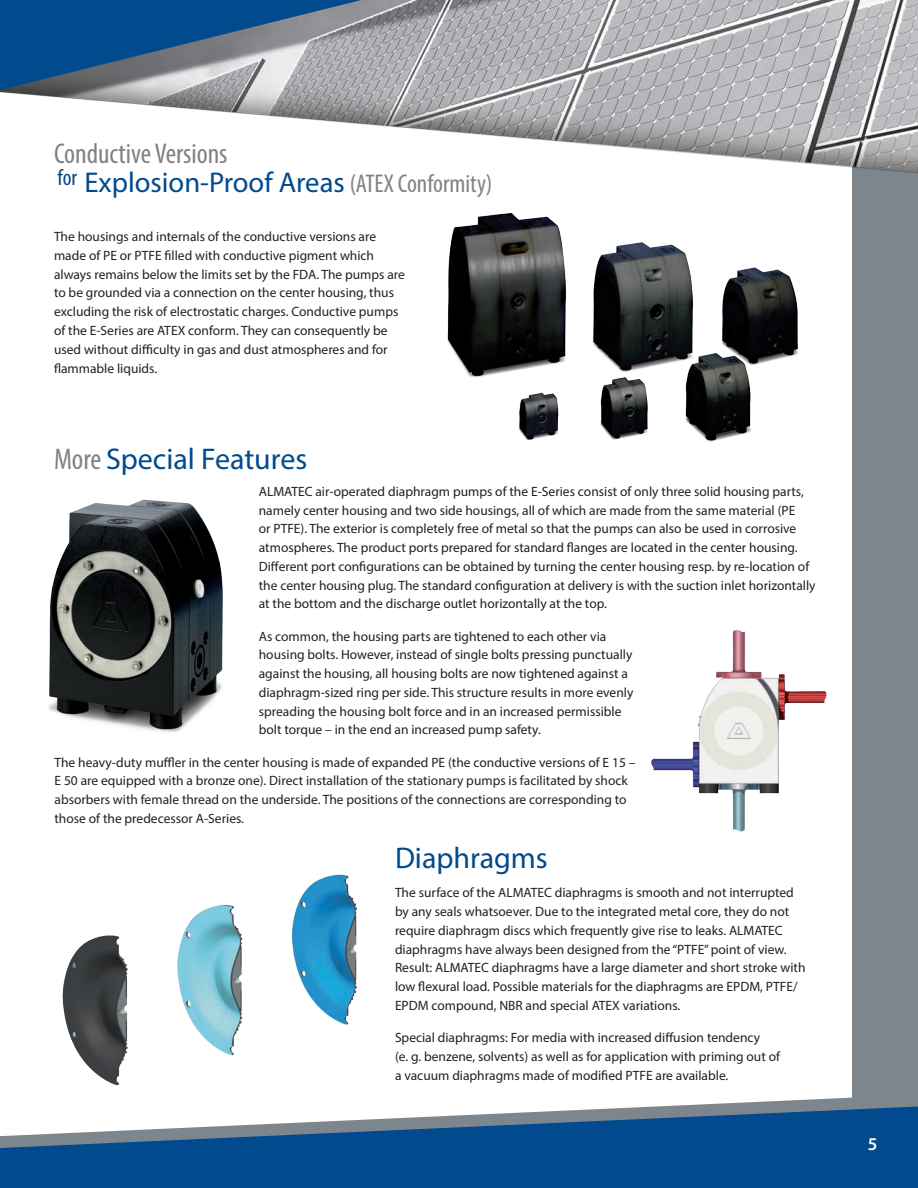
<style>
.page{position:relative;width:918px;height:1188px;background:#fff}
.page>*{position:absolute;margin:0;border:0;box-sizing:border-box;transform-origin:0 0}
.t1{font:30px "Myriad Pro";color:#004a8d}
.t2{font:28.65px/28.5px "Myriad Pro";color:#004a8d}
.t3{font:600 18px "Myriad Pro";color:#fff}
.t4{font:13.5px/18.8px "Myriad Pro";color:#231f20}
.s1{font-stretch:condensed;color:#808285}
.s2{font-stretch:condensed;font-size:25.8px;color:#808285}
</style>
<div class="page">
<div style="left:852px;top:0;width:66px;height:1188px;background:#7e868d"></div>
<img style="left:416px;top:0;width:502px;height:173px">
<svg style="left:669px;top:1097px;width:183px;height:9px"></svg>
<svg style="left:0;top:1106px;width:918px;height:82px;background:#2c6599"></svg>
<svg style="left:0;top:0;width:416px;height:129px;background:#7890a6"></svg>
<img style="left:651px;top:630px;width:176px;height:202px">
<img style="left:416px;top:149px;width:448px;height:293px">
<img style="left:48px;top:499px;width:175px;height:234px">
<img style="left:8px;top:874px;width:364px;height:238px">
<h2 class="t2" style="left:54px;top:139px;width:440px"><span class="s1">Conductive Versions<br></span><sup>for</sup> Explosion-Proof Areas <span class="s2">(ATEX Conformity)</span></h2>
<p class="t4" style="left:54px;top:227px;width:353px">The housings and internals of the conductive versions are made of PE or PTFE filled with conductive pigment which always remains below the limits set by the FDA. The pumps are to be grounded via a connection on the center housing, thus excluding the risk of electrostatic charges. Conductive pumps of the E-Series are ATEX conform. They can consequently be used without difficulty in gas and dust atmospheres and for flammable liquids.</p>
<h1 class="t1" style="left:54px;top:440px;width:255px"><span class="s1">More</span> Special Features</h1>
<p class="t4" style="left:259px;top:482px;width:558px">ALMATEC air-operated diaphragm pumps of the E-Series consist of only three solid housing parts, namely center housing and two side housings, all of which are made from the same material (PE<br>or PTFE). The exterior is completely free of metal so that the pumps can also be used in corrosive atmospheres. The product ports prepared for standard flanges are located in the center housing.<br>Different port configurations can be obtained by turning the center housing resp. by re-location of the center housing plug. The standard configuration at delivery is with the suction inlet horizontally at the bottom and the discharge outlet horizontally at the top.</p>
<p class="t4" style="left:259px;top:627px;width:376px">As common, the housing parts are tightened to each other via housing bolts. However, instead of single bolts pressing punctually against the housing, all housing bolts are now tightened against a diaphragm-sized ring per side. This structure results in more evenly spreading the housing bolt force and in an increased permissible bolt torque – in the end an increased pump safety.</p>
<p class="t4" style="left:54px;top:753px;width:583px">The heavy-duty muffler in the center housing is made of expanded PE (the conductive versions of E 15 – E 50 are equipped with a bronze one). Direct installation of the stationary pumps is facilitated by shock absorbers with female thread on the underside. The positions of the connections are corresponding to those of the predecessor A-Series.</p>
<h1 class="t1" style="left:395px;top:840px;width:154px">Diaphragms</h1>
<p class="t4" style="left:395px;top:883px;width:412px">The surface of the ALMATEC diaphragms is smooth and not interrupted by any seals whatsoever. Due to the integrated metal core, they do not require diaphragm discs which frequently give rise to leaks. ALMATEC diaphragms have always been designed from the “PTFE” point of view.<br>Result: ALMATEC diaphragms have a large diameter and short stroke with low flexural load. Possible materials for the diaphragms are EPDM, PTFE/ EPDM compound, NBR and special ATEX variations.</p>
<p class="t4" style="left:395px;top:1028px;width:387px">Special diaphragms: For media with increased diffusion tendency<br>(e. g. benzene, solvents) as well as for application with priming out of a vacuum diaphragms made of modified PTFE are available.</p>
<h3 class="t3" style="left:868px;top:1133px;width:11px">5</h3>
</div>
